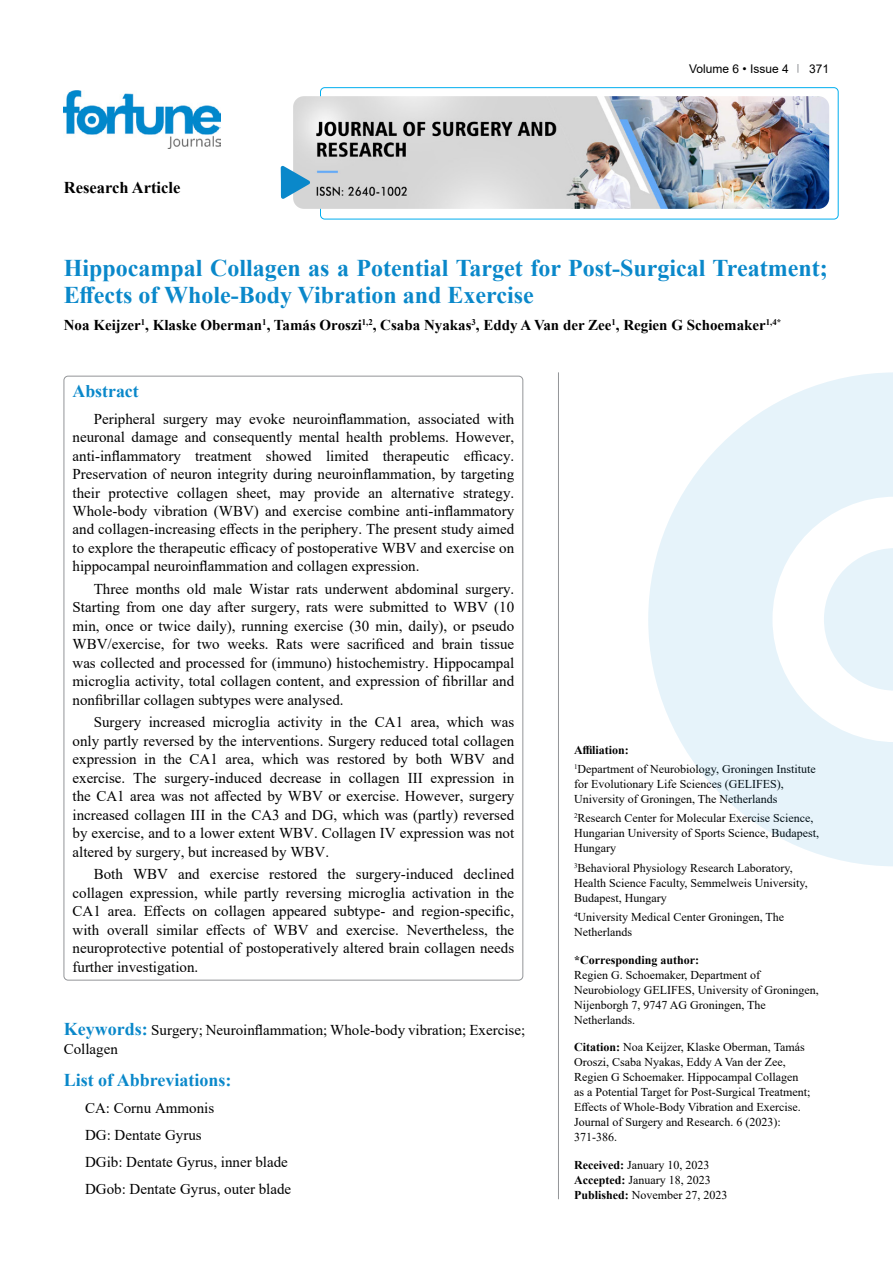
<style>
.page{position:relative;width:893px;height:1263px;background:#fff}
.page>*{position:absolute;margin:0;border:0;box-sizing:border-box;transform-origin:0 0}
.t1{font:700 24px/27px "Times New Roman";color:#0a88ca}
.t2{font:700 18px "Times New Roman";color:#0a88ca}
.t3{font:700 17.85px "Times New Roman";color:#0a88ca}
.t4{font:700 16.5px "Times New Roman";color:#000}
.t5{font:15px/18.5px "Times New Roman";color:#000;text-align:justify}
.t6{font:700 15px "Times New Roman";color:#000}
.t7{font:12px/15px "Times New Roman";color:#000}
.t8{font:700 12px "Times New Roman";color:#000}
.t9{font:12px "Arial";color:#000}
.s1{font-weight:700;font-size:18px;color:#0a88ca}
.s2{font-weight:700}
</style>
<div class="page">
<div style="left:320px;top:87px;width:518px;height:132px;border:1px solid #00aeef;border-radius:4px"></div>
<img style="left:64px;top:90px;width:157px;height:59px">
<img style="left:293px;top:96px;width:536px;height:113px">
<svg style="left:281px;top:166px;width:29px;height:33px"></svg>
<hr style="left:558px;top:372px;width:1px;height:827px;background:#939598">
<svg style="left:648px;top:372px;width:245px;height:494px;fill:#e6f3fa"></svg>
<svg style="left:824px;top:548px;width:69px;height:143px"></svg>
<p class="t4" style="left:64px;top:175px;width:118px">Research Article</p>
<p class="t9" style="left:689px;top:60px;width:101px">Volume 6 • Issue 4</p>
<p class="t9" style="left:809px;top:60px;width:22px">371</p>
<h1 class="t1" style="left:64px;top:254px;width:765px">Hippocampal Collagen as a Potential Target for Post-Surgical Treatment;<br>Effects of Whole-Body Vibration and Exercise</h1>
<p class="t6" style="left:64px;top:314px;width:719px">Noa Keijzer<sup>1</sup>, Klaske Oberman<sup>1</sup>, Tamás Oroszi<sup>1,2</sup>, Csaba Nyakas<sup>3</sup>, Eddy A Van der Zee<sup>1</sup>, Regien G Schoemaker<sup>1,4*</sup></p>
<p class="t3" style="left:72px;top:378px;width:68px">Abstract</p>
<p class="t5" style="left:73px;top:409px;width:443px;text-indent:21px">Peripheral surgery may evoke neuroinflammation, associated with neuronal damage and consequently mental health problems. However, anti-inflammatory treatment showed limited therapeutic efficacy.<br>Preservation of neuron integrity during neuroinflammation, by targeting their protective collagen sheet, may provide an alternative strategy.<br>Whole-body vibration (WBV) and exercise combine anti-inflammatory and collagen-increasing effects in the periphery. The present study aimed to explore the therapeutic efficacy of postoperative WBV and exercise on hippocampal neuroinflammation and collagen expression.</p>
<p class="t5" style="left:73px;top:579px;width:443px;text-indent:21px">Three months old male Wistar rats underwent abdominal surgery.<br>Starting from one day after surgery, rats were submitted to WBV (10 min, once or twice daily), running exercise (30 min, daily), or pseudo WBV/exercise, for two weeks. Rats were sacrificed and brain tissue was collected and processed for (immuno) histochemistry. Hippocampal microglia activity, total collagen content, and expression of fibrillar and nonfibrillar collagen subtypes were analysed.</p>
<p class="t5" style="left:73px;top:713px;width:443px;text-indent:21px">Surgery increased microglia activity in the CA1 area, which was only partly reversed by the interventions. Surgery reduced total collagen expression in the CA1 area, which was restored by both WBV and exercise. The surgery-induced decrease in collagen III expression in the CA1 area was not affected by WBV or exercise. However, surgery increased collagen III in the CA3 and DG, which was (partly) reversed by exercise, and to a lower extent WBV. Collagen IV expression was not altered by surgery, but increased by WBV.</p>
<p class="t5" style="left:73px;top:864px;width:443px;text-indent:21px">Both WBV and exercise restored the surgery-induced declined collagen expression, while partly reversing microglia activation in the CA1 area. Effects on collagen appeared subtype- and region-specific, with overall similar effects of WBV and exercise. Nevertheless, the neuroprotective potential of postoperatively altered brain collagen needs further investigation.</p>
<p class="t5" style="left:64px;top:1020px;width:463px"><span class="s1">Keywords:</span> Surgery; Neuroinflammation; Whole-body vibration; Exercise;<br>Collagen</p>
<p class="t2" style="left:64px;top:1067px;width:169px">List of Abbreviations:</p>
<p class="t5" style="left:85px;top:1094px;width:208px;line-height:27px;text-align:left">CA: Cornu Ammonis<br>DG: Dentate Gyrus<br>DGib: Dentate Gyrus, inner blade<br>DGob: Dentate Gyrus, outer blade</p>
<p class="t7" style="left:574px;top:740px;width:243px;line-height:19.2px"><span class="s2">Affiliation:<br></span><sup>1</sup>Department of Neurobiology, Groningen Institute</p>
<p class="t7" style="left:574px;top:776px;width:211px">for Evolutionary Life Sciences (GELIFES),<br>University of Groningen, The Netherlands</p>
<p class="t7" style="left:574px;top:810px;width:246px"><sup>2</sup>Research Center for Molecular Exercise Science,<br>Hungarian University of Sports Science, Budapest,<br>Hungary</p>
<p class="t7" style="left:574px;top:860px;width:235px"><sup>3</sup>Behavioral Physiology Research Laboratory,<br>Health Science Faculty, Semmelweis University,<br>Budapest, Hungary</p>
<p class="t7" style="left:574px;top:909px;width:212px"><sup>4</sup>University Medical Center Groningen, The<br>Netherlands</p>
<p class="t8" style="left:574px;top:951px;width:127px">*Corresponding author:</p>
<p class="t7" style="left:574px;top:967px;width:246px">Regien G. Schoemaker, Department of Neurobiology GELIFES, University of Groningen, Nijenborgh 7, 9747 AG Groningen, The Netherlands.</p>
<p class="t7" style="left:574px;top:1039px;width:238px"><span class="s2">Citation:</span> Noa Keijzer, Klaske Oberman, Tamás Oroszi, Csaba Nyakas, Eddy A Van der Zee, Regien G Schoemaker. Hippocampal Collagen as a Potential Target for Post-Surgical Treatment; Effects of Whole-Body Vibration and Exercise.<br>Journal of Surgery and Research. 6 (2023):<br>371-386.</p>
<p class="t7" style="left:574px;top:1157px;width:155px"><span class="s2">Received:</span> January 10, 2023<br><span class="s2">Accepted:</span> January 18, 2023<br><span class="s2">Published:</span> November 27, 2023</p>
</div>
